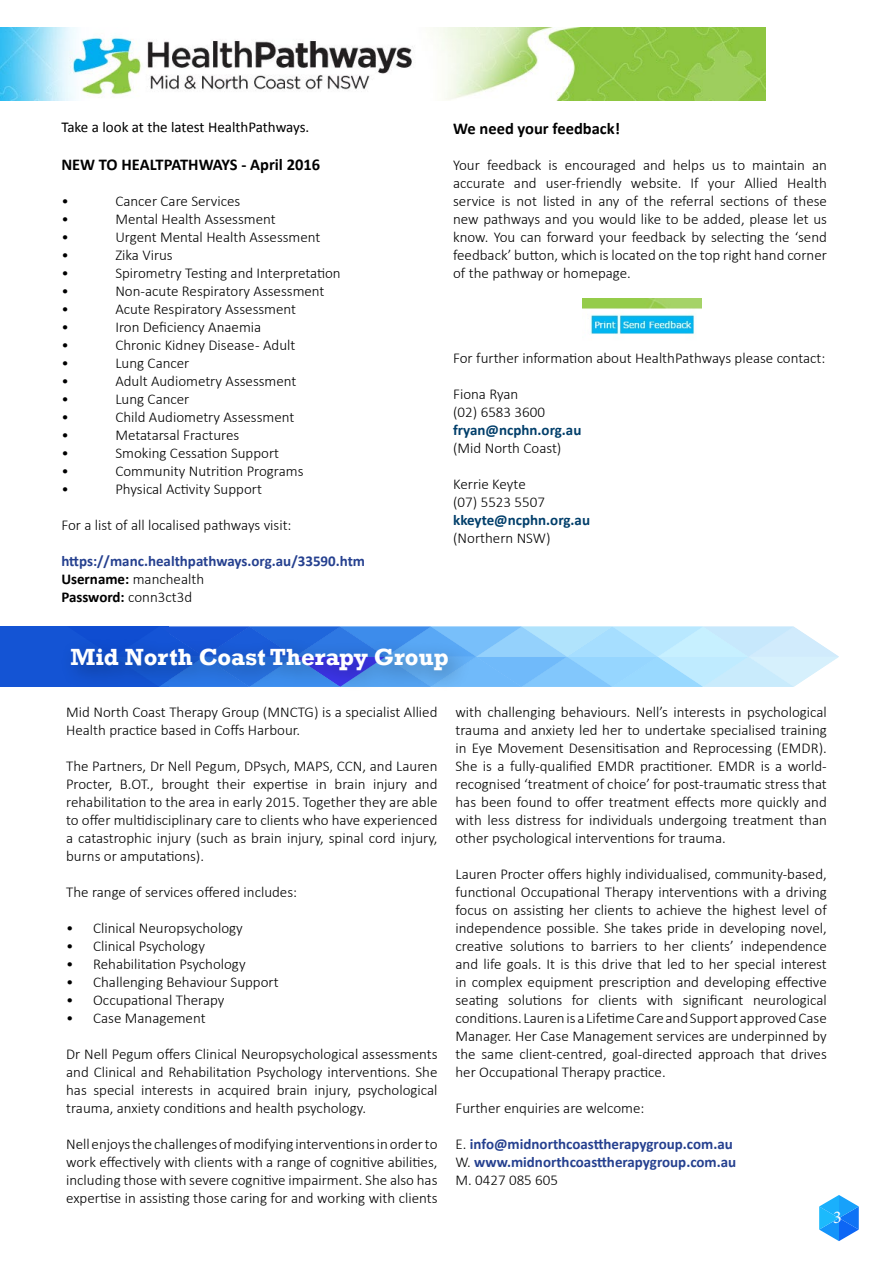
<style>
.page{position:relative;width:893px;height:1263px;background:#fff}
.page>*{position:absolute;margin:0;border:0;box-sizing:border-box;transform-origin:0 0}
.t1{font:700 24px "Rockwell";color:#fff}
.t2{font:18px "Minion Pro";color:#fff}
.t3{font:700 16.5px "Calibri";color:#000}
.t4{font:300 15px/18px "Calibri";color:#000;text-align:justify}
.t5{font:700 15px/18px "Calibri";color:#25408f}
.t6{font:700 15px "Calibri";color:#003e6a}
.t7{font:15px "Calibri";color:#000}
.s1{color:#000}
.s2{font-weight:300;color:#000}
</style>
<div class="page">
<svg style="left:819px;top:1195px;width:40px;height:46px"></svg>
<div style="left:0;top:627px;width:168px;height:60px;background:#1454d4"></div>
<svg style="left:168px;top:627px;width:671px;height:60px;background:#9fd2f9"></svg>
<div style="left:60px;top:637px;width:412px;height:57px;background:#000;opacity:.38"></div>
<img style="left:582px;top:299px;width:119px;height:36px">
<img style="left:0;top:28px;width:766px;height:73px">
<p class="t7" style="left:61px;top:118px;width:250px">Take a look at the latest HealthPathways.</p>
<p class="t3" style="left:61px;top:154px;width:260px">NEW TO HEALTPATHWAYS - April 2016</p>
<p class="t4" style="left:61px;top:192px;width:9px">•</p>
<p class="t4" style="left:115px;top:192px;width:127px">Cancer Care Services</p>
<p class="t4" style="left:61px;top:210px;width:9px">•</p>
<p class="t4" style="left:115px;top:210px;width:162px">Mental Health Assessment</p>
<p class="t4" style="left:61px;top:228px;width:9px">•</p>
<p class="t4" style="left:115px;top:228px;width:207px">Urgent Mental Health Assessment</p>
<p class="t4" style="left:61px;top:246px;width:9px">•</p>
<p class="t4" style="left:115px;top:246px;width:59px">Zika Virus</p>
<p class="t4" style="left:61px;top:264px;width:9px">•</p>
<p class="t4" style="left:115px;top:264px;width:227px">Spirometry Testing and Interpretation</p>
<p class="t4" style="left:61px;top:282px;width:9px">•</p>
<p class="t4" style="left:115px;top:282px;width:211px">Non-acute Respiratory Assessment</p>
<p class="t4" style="left:61px;top:300px;width:9px">•</p>
<p class="t4" style="left:115px;top:300px;width:182px">Acute Respiratory Assessment</p>
<p class="t4" style="left:61px;top:318px;width:9px">•</p>
<p class="t4" style="left:115px;top:318px;width:147px">Iron Deficiency Anaemia</p>
<p class="t4" style="left:61px;top:336px;width:9px">•</p>
<p class="t4" style="left:115px;top:336px;width:182px">Chronic Kidney Disease - Adult</p>
<p class="t4" style="left:61px;top:354px;width:9px">•</p>
<p class="t4" style="left:115px;top:354px;width:76px">Lung Cancer</p>
<p class="t4" style="left:61px;top:372px;width:9px">•</p>
<p class="t4" style="left:115px;top:372px;width:183px">Adult Audiometry Assessment</p>
<p class="t4" style="left:61px;top:390px;width:9px">•</p>
<p class="t4" style="left:115px;top:390px;width:76px">Lung Cancer</p>
<p class="t4" style="left:61px;top:408px;width:9px">•</p>
<p class="t4" style="left:115px;top:408px;width:181px">Child Audiometry Assessment</p>
<p class="t4" style="left:61px;top:426px;width:9px">•</p>
<p class="t4" style="left:115px;top:426px;width:125px">Metatarsal Fractures</p>
<p class="t4" style="left:61px;top:444px;width:9px">•</p>
<p class="t4" style="left:115px;top:444px;width:165px">Smoking Cessation Support</p>
<p class="t4" style="left:61px;top:462px;width:9px">•</p>
<p class="t4" style="left:115px;top:462px;width:190px">Community Nutrition Programs</p>
<p class="t4" style="left:61px;top:480px;width:9px">•</p>
<p class="t4" style="left:115px;top:480px;width:148px">Physical Activity Support</p>
<p class="t4" style="left:61px;top:516px;width:232px">For a list of all localised pathways visit:</p>
<p class="t5" style="left:61px;top:552px;width:305px">https://manc.healthpathways.org.au/33590.htm<br><span class="s1">Username:</span> <span class="s2">manchealth<br></span><span class="s1">Password:</span> <span class="s2">conn3ct3d</span></p>
<p class="t3" style="left:453px;top:118px;width:169px">We need your feedback!</p>
<p class="t4" style="left:453px;top:155px;width:375px">Your feedback is encouraged and helps us to maintain an accurate and user-friendly website. If your Allied Health service is not listed in any of the referral sections of these new pathways and you would like to be added, please let us know. You can forward your feedback by selecting the ‘send feedback’ button, which is located on the top right hand corner of the pathway or homepage.</p>
<p class="t4" style="left:453px;top:349px;width:374px">For further information about HealthPathways please contact:</p>
<p class="t4" style="left:453px;top:385px;width:93px">Fiona Ryan (02) 6583 3600</p>
<p class="t6" style="left:453px;top:421px;width:130px">fryan@ncphn.org.au</p>
<p class="t4" style="left:453px;top:439px;width:110px">(Mid North Coast)</p>
<p class="t4" style="left:453px;top:475px;width:93px">Kerrie Keyte (07) 5523 5507</p>
<p class="t6" style="left:453px;top:511px;width:138px">kkeyte@ncphn.org.au</p>
<p class="t4" style="left:453px;top:529px;width:99px">(Northern NSW)</p>
<h1 class="t1" style="left:70px;top:642px;width:380px">Mid North Coast Therapy Group</h1>
<p class="t4" style="left:66px;top:703px;width:373px">Mid North Coast Therapy Group (MNCTG) is a specialist Allied<br>Health practice based in Coffs Harbour.</p>
<p class="t4" style="left:66px;top:757px;width:373px">The Partners, Dr Nell Pegum, DPsych, MAPS, CCN, and Lauren Procter, B.OT., brought their expertise in brain injury and rehabilitation to the area in early 2015. Together they are able to offer multidisciplinary care to clients who have experienced a catastrophic injury (such as brain injury, spinal cord injury, burns or amputations).</p>
<p class="t4" style="left:66px;top:883px;width:232px">The range of services offered includes:</p>
<p class="t4" style="left:66px;top:919px;width:178px">• Clinical Neuropsychology</p>
<p class="t4" style="left:66px;top:937px;width:140px">• Clinical Psychology</p>
<p class="t4" style="left:66px;top:955px;width:181px">• Rehabilitation Psychology</p>
<p class="t4" style="left:66px;top:973px;width:214px">• Challenging Behaviour Support</p>
<p class="t4" style="left:66px;top:991px;width:160px">• Occupational Therapy</p>
<p class="t4" style="left:66px;top:1009px;width:141px">• Case Management</p>
<p class="t4" style="left:66px;top:1045px;width:373px">Dr Nell Pegum offers Clinical Neuropsychological assessments and Clinical and Rehabilitation Psychology interventions. She has special interests in acquired brain injury, psychological trauma, anxiety conditions and health psychology.</p>
<p class="t4" style="left:66px;top:1135px;width:373px">Nell enjoys the challenges of modifying interventions in order to work effectively with clients with a range of cognitive abilities, including those with severe cognitive impairment. She also has expertise in assisting those caring for and working with clients</p>
<p class="t4" style="left:455px;top:703px;width:373px">with challenging behaviours. Nell’s interests in psychological trauma and anxiety led her to undertake specialised training in Eye Movement Desensitisation and Reprocessing (EMDR).<br>She is a fully-qualified EMDR practitioner. EMDR is a world&shy;recognised ‘treatment of choice’ for post-traumatic stress that has been found to offer treatment effects more quickly and with less distress for individuals undergoing treatment than other psychological interventions for trauma.</p>
<p class="t4" style="left:455px;top:865px;width:373px">Lauren Procter offers highly individualised, community-based, functional Occupational Therapy interventions with a driving focus on assisting her clients to achieve the highest level of independence possible. She takes pride in developing novel, creative solutions to barriers to her clients’ independence and life goals. It is this drive that led to her special interest in complex equipment prescription and developing effective seating solutions for clients with significant neurological conditions. Lauren is a Lifetime Care and Support approved Case Manager. Her Case Management services are underpinned by the same client-centred, goal-directed approach that drives her Occupational Therapy practice.</p>
<p class="t4" style="left:455px;top:1099px;width:190px">Further enquiries are welcome:</p>
<p class="t5" style="left:455px;top:1135px;width:282px"><span class="s2">E.</span> info@midnorthcoasttherapygroup.com.au<br><span class="s2">W.</span> www.midnorthcoasttherapygroup.com.au<br><span class="s2">M. 0427 085 605</span></p>
<p class="t2" style="left:833px;top:1205px;width:10px">3</p>
</div>
